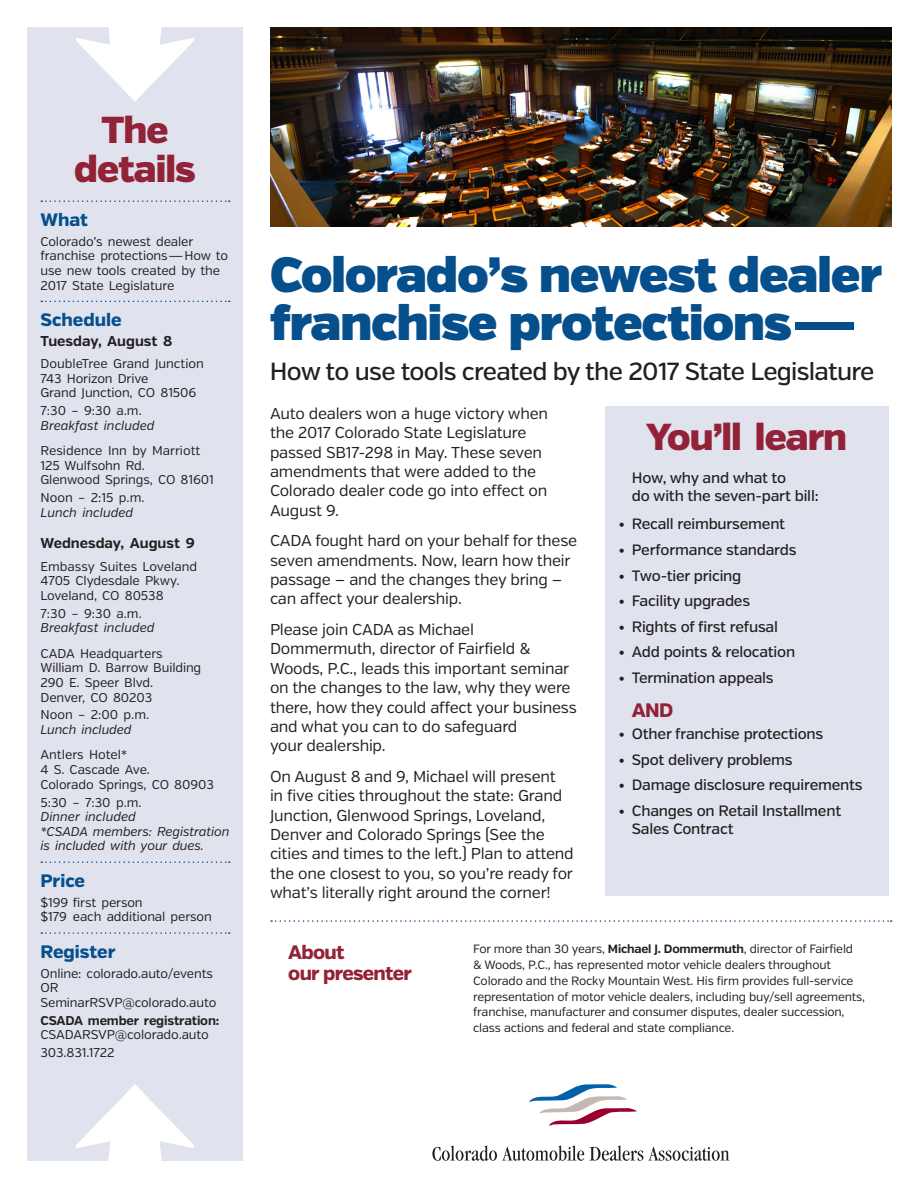
<style>
.page{position:relative;width:918px;height:1188px;background:#fff}
.page>*{position:absolute;margin:0;border:0;box-sizing:border-box;transform-origin:0 0}
.Seminar_title{font:49.5px "Verb Ultra";letter-spacing:-.015em;color:#064f8d}
.Box-head{font:900 37.5px/39px "Verb";letter-spacing:-.025em;color:#922238;text-align:center}
.Seminar_lead-in_subh{font:500 24.75px "Verb";letter-spacing:-.03em;color:#231f20}
.Body-subhead{font:800 19.5px/21px "Verb";letter-spacing:-.035em;color:#922238}
.Box-subhead{font:800 18px "Verb";color:#064f8d}
.Body{font:15.75px/19.5px "Verb";letter-spacing:-.015em;color:#231f20}
.Body_or_you_ll_learn{font:500 15px/18px "Verb";letter-spacing:-.015em;color:#231f20}
.Box-date{font:700 14.25px "Verb";color:#231f20}
.Box-date_first_one{font:700 14.25px "Verb";color:#231f20}
.Box-text{font:12.75px/14.7px "Verb";letter-spacing:-.01em;color:#231f20}
.Box-meal{font:italic 12.75px/14.7px "Verb";letter-spacing:-.005em;color:#231f20}
.Box-text_no_space_fo{font:12.75px "Verb";color:#231f20}
.Box-time{font:12.75px "Verb";color:#231f20}
.Box-text-2{font:700 12.75px/14.7px "Verb";letter-spacing:-.01em;color:#231f20}
.Box-text-3{font:italic 12.75px "Verb";letter-spacing:-.01em;color:#231f20}
.Body-about_the_prese{font:12px/15.8px "Verb";letter-spacing:-.015em;color:#231f20}
.s1{font-weight:400}
.s2{font-weight:700}
</style>
<div class="page">
<img style="left:270px;top:27px;width:622px;height:200px">
<div style="left:27px;top:27px;width:216px;height:1134px;background:#e0e3ee"></div>
<svg style="left:77px;top:27px;width:116px;height:75px"></svg>
<svg style="left:432px;top:1145px;width:152px;height:16px"></svg>
<svg style="left:590px;top:1145px;width:139px;height:16px"></svg>
<svg style="left:529px;top:1084px;width:108px;height:42px"></svg>
<svg style="left:271px;top:920px;width:621px;height:2px"></svg>
<div style="left:605px;top:406px;width:283px;height:490px;background:#e0e3ee"></div>
<svg style="left:77px;top:1084px;width:116px;height:77px"></svg>
<svg style="left:41px;top:200px;width:189px;height:2px"></svg>
<svg style="left:41px;top:301px;width:189px;height:1px"></svg>
<svg style="left:41px;top:861px;width:189px;height:2px"></svg>
<svg style="left:41px;top:932px;width:189px;height:2px"></svg>
<p class="Box-head" style="left:74px;top:111px;width:123px">The details</p>
<p class="Box-subhead" style="left:40px;top:208px;width:49px">What</p>
<p class="Box-text" style="left:40px;top:234px;width:189px">Colorado’s newest dealer franchise protections—How to use new tools created by the<br>2017 State Legislature</p>
<p class="Box-subhead" style="left:40px;top:309px;width:83px">Schedule</p>
<p class="Box-date_first_one" style="left:40px;top:332px;width:134px">Tuesday, August 8</p>
<p class="Box-text_no_space_fo" style="left:40px;top:356px;width:165px">DoubleTree Grand Junction</p>
<p class="Box-text" style="left:40px;top:371px;width:157px">743 Horizon Drive<br>Grand Junction, CO 81506</p>
<p class="Box-time" style="left:40px;top:403px;width:103px">7:30 – 9:30 a.m.</p>
<p class="Box-meal" style="left:40px;top:418px;width:116px">Breakfast included</p>
<p class="Box-text_no_space_fo" style="left:40px;top:443px;width:161px">Residence Inn by Marriott</p>
<p class="Box-text" style="left:40px;top:458px;width:175px">125 Wulfsohn Rd.<br>Glenwood Springs, CO 81601</p>
<p class="Box-time" style="left:40px;top:490px;width:106px">Noon – 2:15 p.m.</p>
<p class="Box-meal" style="left:40px;top:505px;width:94px">Lunch included</p>
<p class="Box-date" style="left:40px;top:535px;width:156px">Wednesday, August 9</p>
<p class="Box-text_no_space_fo" style="left:40px;top:558px;width:158px">Embassy Suites Loveland</p>
<p class="Box-text" style="left:40px;top:574px;width:140px">4705 Clydesdale Pkwy.<br>Loveland, CO 80538</p>
<p class="Box-time" style="left:40px;top:606px;width:103px">7:30 – 9:30 a.m.</p>
<p class="Box-meal" style="left:40px;top:621px;width:116px">Breakfast included</p>
<p class="Box-text_no_space_fo" style="left:40px;top:646px;width:124px">CADA Headquarters</p>
<p class="Box-text" style="left:40px;top:661px;width:162px">William D. Barrow Building<br>290 E. Speer Blvd.<br>Denver, CO 80203</p>
<p class="Box-time" style="left:40px;top:707px;width:110px">Noon – 2:00 p.m.</p>
<p class="Box-text-3" style="left:40px;top:722px;width:93px">Lunch included</p>
<p class="Box-text_no_space_fo" style="left:40px;top:747px;width:88px">Antlers Hotel*</p>
<p class="Box-text" style="left:40px;top:762px;width:175px">4 S. Cascade Ave.<br>Colorado Springs, CO 80903</p>
<p class="Box-time" style="left:40px;top:795px;width:103px">5:30 – 7:30 p.m.</p>
<p class="Box-meal" style="left:40px;top:810px;width:191px">Dinner included<br>*CSADA members: Registration is included with your dues.</p>
<p class="Box-subhead" style="left:40px;top:869px;width:46px">Price</p>
<p class="Box-text" style="left:40px;top:895px;width:173px">$199 first person<br>$179 each additional person</p>
<p class="Box-subhead" style="left:40px;top:940px;width:77px">Register</p>
<p class="Box-text" style="left:40px;top:966px;width:177px">Online: colorado.auto/events<br>OR<br>SeminarRSVP@colorado.auto</p>
<p class="Box-text-2" style="left:40px;top:1013px;width:180px">CSADA member registration:<br><span class="s1">CSADARSVP@colorado.auto</span></p>
<p class="Box-text" style="left:40px;top:1046px;width:76px">303.831.1722</p>
<p class="Seminar_title" style="left:270px;top:244px;width:614px">Colorado’s newest dealer</p>
<p class="Seminar_title" style="left:270px;top:292px;width:589px">franchise protections—</p>
<p class="Seminar_lead-in_subh" style="left:270px;top:357px;width:606px">How to use tools created by the 2017 State Legislature</p>
<p class="Body" style="left:270px;top:404px;width:280px">Auto dealers won a huge victory when the 2017 Colorado State Legislature passed SB17-298 in May. These seven amendments that were added to the<br>Colorado dealer code go into effect on<br>August 9.</p>
<p class="Body" style="left:270px;top:531px;width:309px">CADA fought hard on your behalf for these seven amendments. Now, learn how their passage — and the changes they bring — can affect your dealership.</p>
<p class="Body" style="left:270px;top:620px;width:308px">Please join CADA as Michael Dommermuth, director of Fairfield &amp; Woods, P.C., leads this important seminar on the changes to the law, why they were there, how they could affect your business and what you can to do safeguard<br>your dealership.</p>
<p class="Body" style="left:270px;top:767px;width:305px">On August 8 and 9, Michael will present<br>in five cities throughout the state: Grand Junction, Glenwood Springs, Loveland, Denver and Colorado Springs (See the cities and times to the left.) Plan to attend the one closest to you, so you’re ready for what’s literally right around the corner!</p>
<p class="Box-head" style="left:646px;top:418px;width:203px">You’ll learn</p>
<p class="Body_or_you_ll_learn" style="left:632px;top:469px;width:188px">How, why and what to<br>do with the seven-part bill:</p>
<p class="Body_or_you_ll_learn" style="left:618px;top:515px;width:168px">• Recall reimbursement</p>
<p class="Body_or_you_ll_learn" style="left:618px;top:541px;width:180px">• Performance standards</p>
<p class="Body_or_you_ll_learn" style="left:618px;top:567px;width:125px">• Two-tier pricing</p>
<p class="Body_or_you_ll_learn" style="left:618px;top:592px;width:133px">• Facility upgrades</p>
<p class="Body_or_you_ll_learn" style="left:618px;top:618px;width:161px">• Rights of first refusal</p>
<p class="Body_or_you_ll_learn" style="left:618px;top:643px;width:178px">• Add points &amp; relocation</p>
<p class="Body_or_you_ll_learn" style="left:618px;top:669px;width:157px">• Termination appeals</p>
<p class="Body-subhead" style="left:632px;top:700px;width:43px">AND</p>
<p class="Body_or_you_ll_learn" style="left:618px;top:725px;width:206px">• Other franchise protections</p>
<p class="Body_or_you_ll_learn" style="left:618px;top:751px;width:176px">• Spot delivery problems</p>
<p class="Body_or_you_ll_learn" style="left:618px;top:776px;width:246px">• Damage disclosure requirements</p>
<p class="Body_or_you_ll_learn" style="left:632px;top:802px;width:211px;text-indent:-14px">• Changes on Retail Installment<br>Sales Contract</p>
<p class="Body-subhead" style="left:288px;top:943px;width:125px">About<br>our presenter</p>
<p class="Body-about_the_prese" style="left:473px;top:942px;width:393px">For more than 30 years, <span class="s2">Michael J. Dommermuth</span>, director of Fairfield<br>&amp; Woods, P.C., has represented motor vehicle dealers throughout Colorado and the Rocky Mountain West. His firm provides full-service representation of motor vehicle dealers, including buy/sell agreements, franchise, manufacturer and consumer disputes, dealer succession, class actions and federal and state compliance.</p>
</div>
